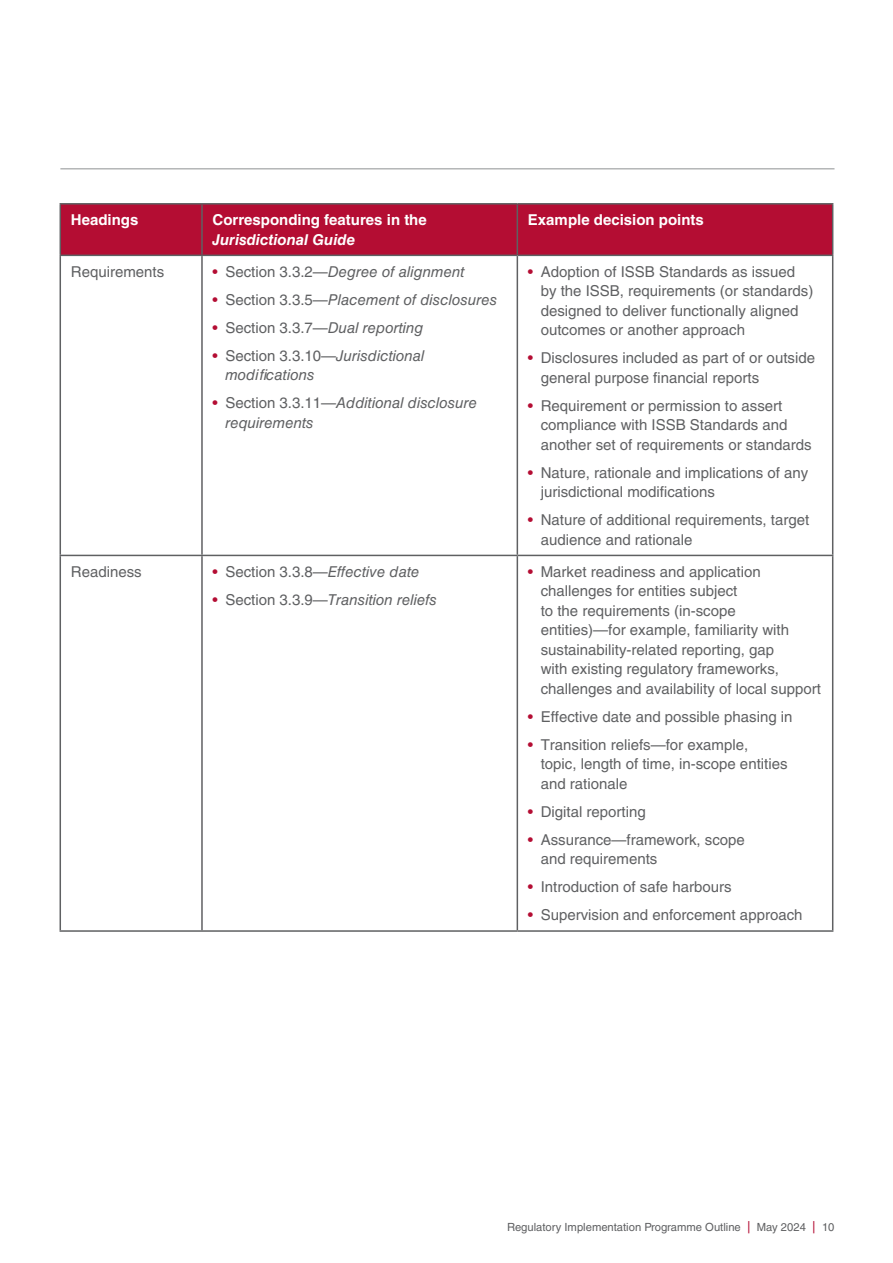
<style>
.page{position:relative;width:893px;height:1263px;background:#fff}
.page>*{position:absolute;margin:0;border:0;box-sizing:border-box;transform-origin:0 0}
.t1{font:15px/19.5px "Helvetica LT Std";color:#5f6062}
.t2{font:italic 15px/19.5px "Helvetica LT Std";color:#5f6062}
.t3{font:700 15px "Helvetica LT Std";color:#fff}
.t4{font:italic 700 15px "Helvetica LT Std";color:#fff}
.t5{font:11.25px "Helvetica LT Std";color:#5f6062}
.s1{font-style:normal;color:#b40d33}
.s2{font-style:normal}
.s3{color:#b40d33}
.s4{font-style:italic}
.s5{font-size:16.2px;color:#b40d33}
</style>
<div class="page">
<hr style="left:60px;top:168px;width:774px;height:2px;background:#b4b6b7">
<div style="left:61px;top:205px;width:771px;height:50px;background:#b40d33"></div>
<svg style="left:61px;top:256px;width:771px;height:674px"></svg>
<hr style="left:60px;top:203px;width:142px;height:2px;background:#5f6062">
<hr style="left:60px;top:205px;width:1px;height:50px;background:#5f6062">
<hr style="left:202px;top:203px;width:315px;height:2px;background:#5f6062">
<hr style="left:201px;top:205px;width:2px;height:50px;background:#5f6062">
<hr style="left:517px;top:203px;width:316px;height:2px;background:#5f6062">
<hr style="left:517px;top:205px;width:1px;height:50px;background:#5f6062">
<hr style="left:832px;top:205px;width:1px;height:50px;background:#5f6062">
<hr style="left:60px;top:255px;width:142px;height:1px;background:#5f6062">
<hr style="left:60px;top:256px;width:1px;height:299px;background:#5f6062">
<hr style="left:202px;top:255px;width:315px;height:1px;background:#5f6062">
<hr style="left:201px;top:256px;width:2px;height:299px;background:#5f6062">
<hr style="left:517px;top:255px;width:316px;height:1px;background:#5f6062">
<hr style="left:517px;top:256px;width:1px;height:299px;background:#5f6062">
<hr style="left:832px;top:256px;width:1px;height:299px;background:#5f6062">
<hr style="left:60px;top:555px;width:142px;height:1px;background:#5f6062">
<hr style="left:60px;top:556px;width:1px;height:374px;background:#5f6062">
<hr style="left:202px;top:555px;width:315px;height:1px;background:#5f6062">
<hr style="left:201px;top:556px;width:2px;height:374px;background:#5f6062">
<hr style="left:517px;top:555px;width:316px;height:1px;background:#5f6062">
<hr style="left:517px;top:556px;width:1px;height:374px;background:#5f6062">
<hr style="left:832px;top:556px;width:1px;height:374px;background:#5f6062">
<hr style="left:60px;top:930px;width:142px;height:2px;background:#5f6062">
<hr style="left:202px;top:930px;width:315px;height:2px;background:#5f6062">
<hr style="left:517px;top:930px;width:316px;height:2px;background:#5f6062">
<p class="t3" style="left:71px;top:211px;width:69px">Headings</p>
<p class="t3" style="left:213px;top:211px;width:216px">Corresponding features in the</p>
<p class="t4" style="left:213px;top:230px;width:144px">Jurisdictional Guide</p>
<p class="t3" style="left:528px;top:211px;width:177px">Example decision points</p>
<p class="t1" style="left:71px;top:262px;width:95px">Requirements</p>
<p class="t2" style="left:213px;top:262px;width:254px"><span class="s1">•</span> <span class="s2">Section 3.3.2—</span>Degree of alignment</p>
<p class="t2" style="left:213px;top:290px;width:286px"><span class="s1">•</span> <span class="s2">Section 3.3.5—</span>Placement of disclosures</p>
<p class="t1" style="left:213px;top:318px;width:213px"><span class="s3">•</span> Section 3.3.7—<span class="s4">Dual reporting</span></p>
<p class="t2" style="left:225px;top:346px;width:201px;text-indent:-13px"><span class="s1">•</span> <span class="s2">Section 3.3.10—</span>Jurisdictional modifications</p>
<p class="t2" style="left:225px;top:393px;width:253px;text-indent:-13px"><span class="s1">•</span> <span class="s2">Section 3.3.11—</span>Additional disclosure requirements</p>
<p class="t1" style="left:541px;top:262px;width:274px;text-indent:-13px"><span class="s3">•</span> Adoption of ISSB Standards as issued by the ISSB, requirements (or standards) designed to deliver functionally aligned outcomes or another approach</p>
<p class="t1" style="left:541px;top:348px;width:276px;text-indent:-13px"><span class="s3">•</span> Disclosures included as part of or outside general purpose financial reports</p>
<p class="t1" style="left:541px;top:396px;width:272px;text-indent:-13px"><span class="s3">•</span> Requirement or permission to assert compliance with ISSB Standards and another set of requirements or standards</p>
<p class="t1" style="left:541px;top:463px;width:269px;text-indent:-13px"><span class="s3">•</span> Nature, rationale and implications of any jurisdictional modifications</p>
<p class="t1" style="left:541px;top:510px;width:270px;text-indent:-13px"><span class="s3">•</span> Nature of additional requirements, target audience and rationale</p>
<p class="t1" style="left:71px;top:562px;width:72px">Readiness</p>
<p class="t1" style="left:213px;top:562px;width:209px"><span class="s3">•</span> Section 3.3.8—<span class="s4">Effective date</span></p>
<p class="t2" style="left:213px;top:590px;width:226px"><span class="s1">•</span> <span class="s2">Section 3.3.9—</span>Transition reliefs</p>
<p class="t1" style="left:541px;top:562px;width:282px;text-indent:-13px"><span class="s3">•</span> Market readiness and application challenges for entities subject<br>to the requirements (in-scope entities)—for example, familiarity with sustainability‑related reporting, gap<br>with existing regulatory frameworks, challenges and availability of local support</p>
<p class="t1" style="left:528px;top:707px;width:266px"><span class="s3">•</span> Effective date and possible phasing in</p>
<p class="t1" style="left:541px;top:735px;width:248px;text-indent:-13px"><span class="s3">•</span> Transition reliefs—for example, topic, length of time, in-scope entities and rationale</p>
<p class="t1" style="left:528px;top:802px;width:119px"><span class="s3">•</span> Digital reporting</p>
<p class="t1" style="left:541px;top:830px;width:206px;text-indent:-13px"><span class="s3">•</span> Assurance—framework, scope and requirements</p>
<p class="t1" style="left:528px;top:877px;width:205px"><span class="s3">•</span> Introduction of safe harbours</p>
<p class="t1" style="left:528px;top:905px;width:276px"><span class="s3">•</span> Supervision and enforcement approach</p>
<p class="t5" style="left:507px;top:1221px;width:329px">Regulatory Implementation Programme Outline <span class="s5">|</span> May 2024 <span class="s5">|</span> 10</p>
</div>
